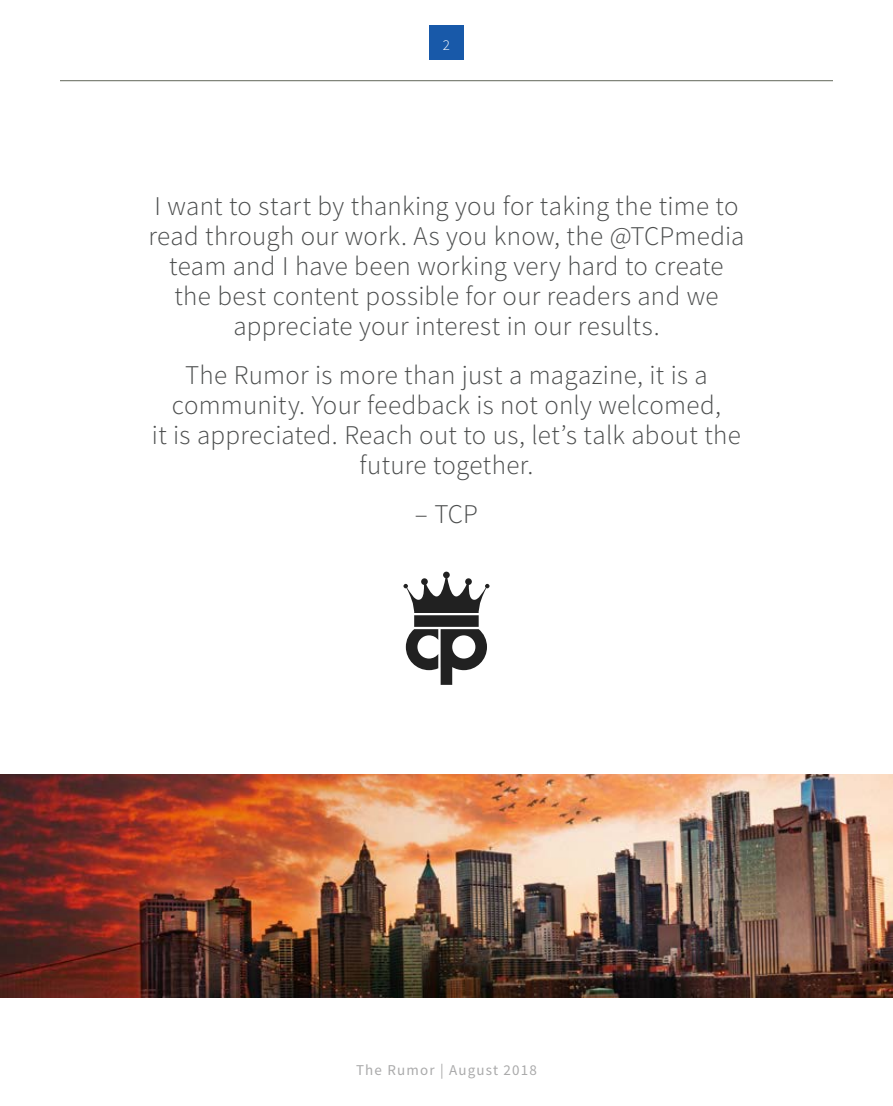
<style>
.page{position:relative;width:893px;height:1106px;background:#fff}
.page>*{position:absolute;margin:0;border:0;box-sizing:border-box;transform-origin:0 0}
.t1{font:300 27px/30px "Source Sans Pro";letter-spacing:.01em;color:#4b4d4d;text-align:center}
.t2{font:15px "Source Sans Pro";letter-spacing:.08em;color:#aaaaab}
.t3{font:300 15px "Source Sans Pro";color:#fff}
</style>
<div class="page">
<div style="left:429px;top:26px;width:35px;height:34px;background:#1859a9"></div>
<hr style="left:60px;top:80px;width:773px;height:1px;background:#73776c">
<svg style="left:403px;top:571px;width:86px;height:114px"></svg>
<img style="left:0;top:774px;width:893px;height:223px">
<p class="t3" style="left:443px;top:35px;width:9px">2</p>
<p class="t1" style="left:148px;top:191px;width:597px">I want to start by thanking you for taking the time to read through our work. As you know, the @TCPmedia team and I have been working very hard to create the best content possible for our readers and we appreciate your interest in our results.</p>
<p class="t1" style="left:152px;top:360px;width:590px">The Rumor is more than just a magazine, it is a community. Your feedback is not only welcomed,<br>it is appreciated. Reach out to us, let’s talk about the future together.</p>
<p class="t1" style="left:415px;top:499px;width:65px">– TCP</p>
<p class="t2" style="left:356px;top:1060px;width:182px">The Rumor | August 2018</p>
</div>
